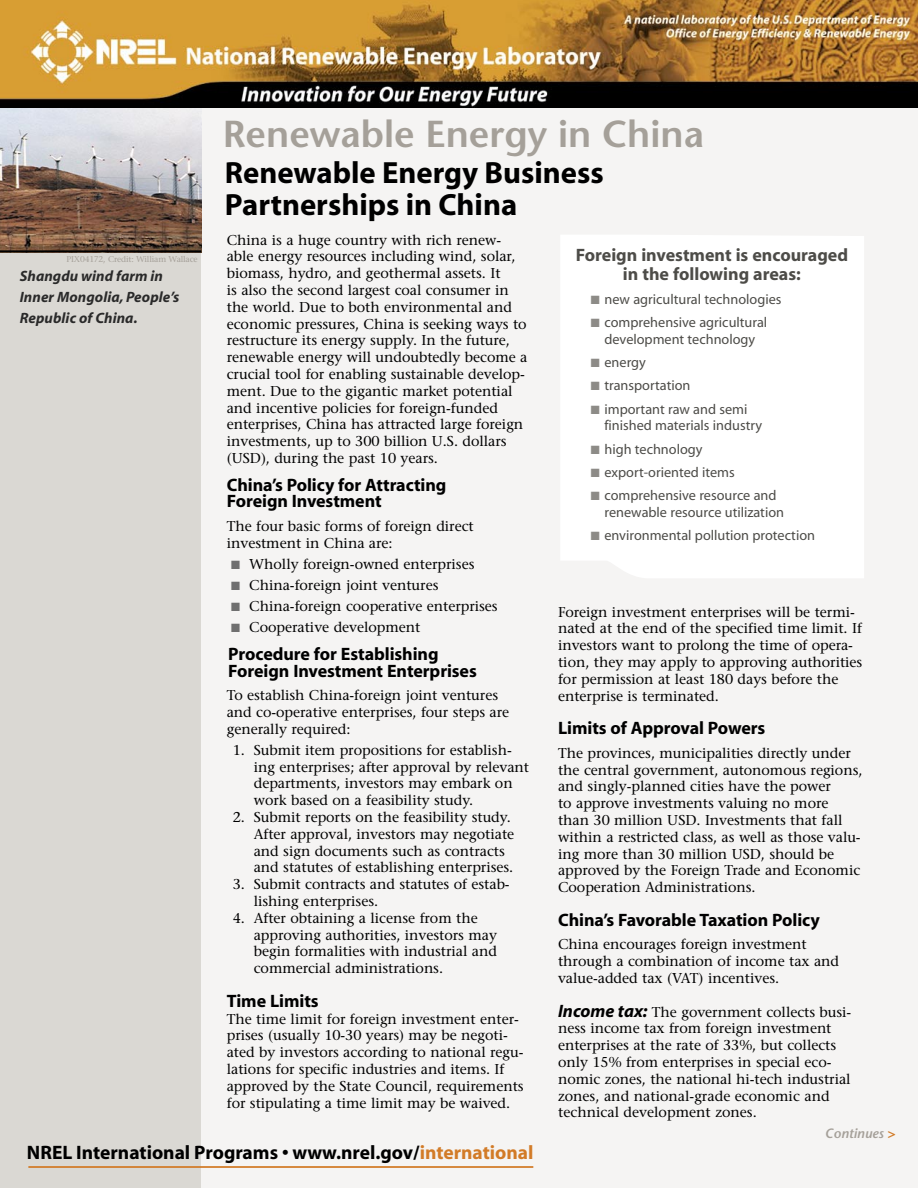
<style>
.page{position:relative;width:918px;height:1188px;background:#fff}
.page>*{position:absolute;margin:0;border:0;box-sizing:border-box;transform-origin:0 0}
.t1{font:600 37.5px "Stone Sans";color:#a5a099}
.t2{font:700 30.75px/32.1px "Myriad";color:#000}
.t3{font:700 19.5px "Myriad";color:#000}
.Subtitle{font:700 18px/16.8px "Myriad";letter-spacing:-.005em;color:#000}
.t4{font:700 18px/19.5px "Myriad";color:#4d4c48;text-align:center}
.t5{font:italic 700 15px/21px "Myriad";letter-spacing:.005em;color:#2a2a2a}
.Body_Text_Indent_3{font:14.25px/16.8px "Stone Serif";letter-spacing:-.005em;color:#000}
.t6{font:14.25px/16.8px "Myriad";color:#4d4c48}
.t7{font:italic 600 13.5px "Stone Sans";color:#a5a099}
.t8{font:8.4px "Stone Serif";letter-spacing:-.02em;color:#a5a099}
.s1{color:#6f6f6f}
.s2{color:#8d8b87}
.s3{font-family:"Myriad";font-weight:700;font-style:italic;font-size:18px}
.s4{font-weight:700;font-style:normal;color:#d27b27}
.s5{color:#d27b27}
</style>
<div class="page">
<div style="left:0;top:99px;width:918px;height:1089px;background:#f5f4f3"></div>
<div style="left:0;top:99px;width:201px;height:1089px;background:#dad8d3"></div>
<hr style="left:28px;top:1166px;width:505px;height:2px;background:#d27b27">
<img style="left:0;top:108px;width:201px;height:142px">
<hr style="left:0;top:250px;width:201px;height:2px;background:#000">
<div style="left:561px;top:235px;width:303px;height:343px;background:#fff"></div>
<img style="left:0;top:0;width:918px;height:108px">
<p class="t8" style="left:66px;top:254px;width:133px">PIX04172, Credit: William Wallace</p>
<p class="t5" style="left:20px;top:266px;width:161px">Shangdu wind farm in<br>Inner Mongolia, People’s<br>Republic of China.</p>
<p class="t1" style="left:223px;top:111px;width:483px">Renewable Energy in China</p>
<p class="t2" style="left:225px;top:158px;width:380px">Renewable Energy Business<br>Partnerships in China</p>
<p class="Body_Text_Indent_3" style="left:227px;top:231px;width:302px">China is a huge country with rich renew&shy;able energy resources including wind, solar, biomass, hydro, and geothermal assets. It<br>is also the second largest coal consumer in the world. Due to both environmental and economic pressures, China is seeking ways to restructure its energy supply. In the future, renewable energy will undoubtedly become a crucial tool for enabling sustainable develop&shy;ment. Due to the gigantic market potential and incentive policies for foreign-funded enterprises, China has attracted large foreign investments, up to 300 billion U.S. dollars (USD), during the past 10 years.</p>
<p class="Subtitle" style="left:227px;top:477px;width:221px">China’s Policy for Attracting<br>Foreign Investment</p>
<p class="Body_Text_Indent_3" style="left:227px;top:517px;width:249px">The four basic forms of foreign direct investment in China are:</p>
<p class="Body_Text_Indent_3" style="left:231px;top:555px;width:245px"><span class="s1">■</span> Wholly foreign-owned enterprises</p>
<p class="Body_Text_Indent_3" style="left:231px;top:576px;width:209px"><span class="s1">■</span> China-foreign joint ventures</p>
<p class="Body_Text_Indent_3" style="left:231px;top:598px;width:268px"><span class="s1">■</span> China-foreign cooperative enterprises</p>
<p class="Body_Text_Indent_3" style="left:231px;top:619px;width:191px"><span class="s1">■</span> Cooperative development</p>
<p class="Subtitle" style="left:228px;top:646px;width:250px">Procedure for Establishing<br>Foreign Investment Enterprises</p>
<p class="Body_Text_Indent_3" style="left:227px;top:687px;width:284px">To establish China-foreign joint ventures and co-operative enterprises, four steps are generally required:</p>
<p class="Body_Text_Indent_3" style="left:254px;top:741px;width:277px;text-indent:-21px">1. Submit item propositions for establish&shy;ing enterprises; after approval by relevant departments, investors may embark on work based on a feasibility study.</p>
<p class="Body_Text_Indent_3" style="left:254px;top:809px;width:262px;text-indent:-21px">2. Submit reports on the feasibility study.<br>After approval, investors may negotiate and sign documents such as contracts and statutes of establishing enterprises.</p>
<p class="Body_Text_Indent_3" style="left:254px;top:876px;width:257px;text-indent:-21px">3. Submit contracts and statutes of estab&shy;lishing enterprises.</p>
<p class="Body_Text_Indent_3" style="left:254px;top:909px;width:245px;text-indent:-21px">4. After obtaining a license from the approving authorities, investors may begin formalities with industrial and commercial administrations.</p>
<p class="Subtitle" style="left:227px;top:993px;width:93px">Time Limits</p>
<p class="Body_Text_Indent_3" style="left:227px;top:1010px;width:298px">The time limit for foreign investment enter&shy;prises (usually 10-30 years) may be negoti&shy;ated by investors according to national regu&shy;lations for specific industries and items. If approved by the State Council, requirements for stipulating a time limit may be waived.</p>
<p class="t4" style="left:576px;top:245px;width:274px">Foreign investment is encouraged in the following areas:</p>
<p class="t6" style="left:591px;top:291px;width:192px"><span class="s2">■</span> new agricultural technologies</p>
<p class="t6" style="left:591px;top:314px;width:178px;text-align:center"><span class="s2">■</span> comprehensive agricultural development technology</p>
<p class="t6" style="left:591px;top:354px;width:56px"><span class="s2">■</span> energy</p>
<p class="t6" style="left:591px;top:378px;width:101px"><span class="s2">■</span> transportation</p>
<p class="t6" style="left:604px;top:401px;width:159px;text-indent:-13px"><span class="s2">■</span> important raw and semi finished materials industry</p>
<p class="t6" style="left:591px;top:441px;width:113px"><span class="s2">■</span> high technology</p>
<p class="t6" style="left:591px;top:464px;width:145px"><span class="s2">■</span> export-oriented items</p>
<p class="t6" style="left:604px;top:488px;width:181px;text-indent:-13px"><span class="s2">■</span> comprehensive resource and renewable resource utilization</p>
<p class="t6" style="left:591px;top:528px;width:226px"><span class="s2">■</span> environmental pollution protection</p>
<p class="Body_Text_Indent_3" style="left:558px;top:603px;width:306px">Foreign investment enterprises will be termi&shy;nated at the end of the specified time limit. If investors want to prolong the time of opera&shy;tion, they may apply to approving authorities for permission at least 180 days before the enterprise is terminated.</p>
<p class="Subtitle" style="left:558px;top:720px;width:209px">Limits of Approval Powers</p>
<p class="Body_Text_Indent_3" style="left:558px;top:744px;width:306px">The provinces, municipalities directly under the central government, autonomous regions, and singly-planned cities have the power<br>to approve investments valuing no more than 30 million USD. Investments that fall within a restricted class, as well as those valu&shy;ing more than 30 million USD, should be approved by the Foreign Trade and Economic Cooperation Administrations.</p>
<p class="Subtitle" style="left:558px;top:912px;width:263px">China’s Favorable Taxation Policy</p>
<p class="Body_Text_Indent_3" style="left:558px;top:936px;width:283px">China encourages foreign investment through a combination of income tax and value-added tax (VAT) incentives.</p>
<p class="Body_Text_Indent_3" style="left:558px;top:1003px;width:295px"><span class="s3">Income tax:</span> The government collects busi&shy;ness income tax from foreign investment enterprises at the rate of 33%, but collects only 15% from enterprises in special eco&shy;nomic zones, the national hi-tech industrial zones, and national-grade economic and technical development zones.</p>
<p class="t7" style="left:825px;top:1125px;width:73px">Continues <span class="s4">&gt;</span></p>
<p class="t3" style="left:27px;top:1143px;width:508px">NREL International Programs • www.nrel.gov/<span class="s5">international</span></p>
</div>
